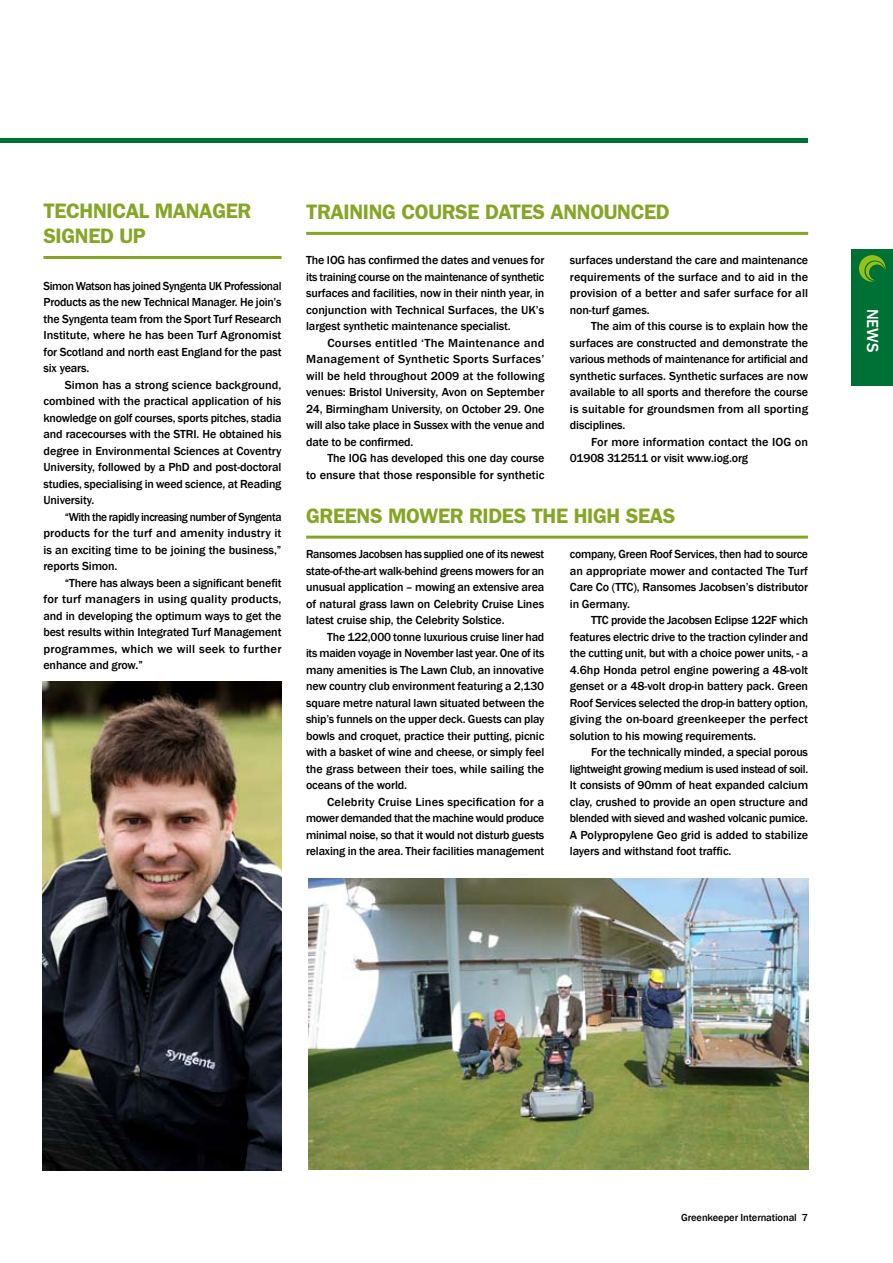
<style>
.page{position:relative;width:893px;height:1263px;background:#fff}
.page>*{position:absolute;margin:0;border:0;box-sizing:border-box;transform-origin:0 0}
.t1{font:600 21px/25.5px "Franklin Gothic";letter-spacing:-.02em;color:#85a625}
.t2{font:500 16.5px "Franklin Gothic";color:#fff}
.t3{font:500 12px/16.5px "Franklin Gothic";letter-spacing:-.01em;color:#000;text-align:justify}
.t4{font:500 12px/16.5px "Franklin Gothic";letter-spacing:-.01em;color:#000;text-align:justify;scale:1.05 1}
.t5{font:500 12px/16.5px "Franklin Gothic";letter-spacing:-.01em;color:#000;text-align:justify;scale:.96 1}
.t6{font:500 12px/16.5px "Franklin Gothic";letter-spacing:-.01em;color:#000;text-align:justify;scale:1.04 1}
.t7{font:500 12px/16.5px "Franklin Gothic";letter-spacing:-.01em;color:#000;text-align:justify;scale:.95 1}
.t8{font:500 10.5px "Franklin Gothic";letter-spacing:-.01em;color:#000}
</style>
<div class="page">
<div style="left:852px;top:249px;width:41px;height:137px;background:#007135"></div>
<hr style="left:0;top:139px;width:808px;height:4px;background:#007135">
<svg style="left:859px;top:255px;width:26px;height:27px"></svg>
<img style="left:309px;top:878px;width:499px;height:291px">
<hr style="left:306px;top:536px;width:502px;height:3px;background:#85a625">
<hr style="left:43px;top:256px;width:239px;height:3px;background:#85a625">
<img style="left:43px;top:682px;width:239px;height:489px">
<hr style="left:306px;top:232px;width:502px;height:3px;background:#85a625">
<h1 class="t1" style="left:43px;top:198px;width:209px">TECHNICAL MANAGER<br>SIGNED UP</h1>
<p class="t5" style="left:43px;top:277px;width:250px">Simon Watson has joined Syngenta UK Professional Products as the new Technical Manager. He join’s the Syngenta team from the Sport Turf Research Institute, where he has been Turf Agronomist for Scotland and north east England for the past six years.</p>
<p class="t3" style="left:43px;top:376px;width:240px;text-indent:21px">Simon has a strong science background, combined with the practical application of his knowledge on golf courses, sports pitches, stadia and racecourses with the STRI. He obtained his degree in Environmental Sciences at Coventry University, followed by a PhD and post-doctoral studies, specialising in weed science, at Reading University.</p>
<p class="t7" style="left:43px;top:508px;width:252px;text-indent:21px">“With the rapidly increasing number of Syngenta products for the turf and amenity industry it is an exciting time to be joining the business,” reports Simon.</p>
<p class="t3" style="left:43px;top:574px;width:240px;text-indent:21px">“There has always been a significant benefit for turf managers in using quality products, and in developing the optimum ways to get the best results within Integrated Turf Management programmes, which we will seek to further enhance and grow.”</p>
<h1 class="t1" style="left:306px;top:199px;width:365px">TRAINING COURSE DATES ANNOUNCED</h1>
<p class="t3" style="left:306px;top:252px;width:240px">The IOG has confirmed the dates and venues for its training course on the maintenance of synthetic surfaces and facilities, now in their ninth year, in conjunction with Technical Surfaces, the UK’s largest synthetic maintenance specialist.</p>
<p class="t4" style="left:306px;top:335px;width:228px;text-indent:21px">Courses entitled ‘The Maintenance and Management of Synthetic Sports Surfaces’ will be held throughout 2009 at the following venues: Bristol University, Avon on September 24, Birmingham University, on October 29. One will also take place in Sussex with the venue and date to be confirmed.</p>
<p class="t3" style="left:306px;top:450px;width:240px;text-align:right">The IOG has developed this one day course<br>to ensure that those responsible for synthetic</p>
<p class="t3" style="left:570px;top:252px;width:240px">surfaces understand the care and maintenance requirements of the surface and to aid in the provision of a better and safer surface for all non-turf games.</p>
<p class="t3" style="left:570px;top:318px;width:240px;text-indent:21px">The aim of this course is to explain how the surfaces are constructed and demonstrate the various methods of maintenance for artificial and synthetic surfaces. Synthetic surfaces are now available to all sports and therefore the course is suitable for groundsmen from all sporting disciplines.</p>
<p class="t3" style="left:570px;top:434px;width:240px;text-indent:21px">For more information contact the IOG on<br>01908 312511 or visit www.iog.org</p>
<h1 class="t1" style="left:306px;top:503px;width:371px">GREENS MOWER RIDES THE HIGH SEAS</h1>
<p class="t3" style="left:306px;top:546px;width:240px">Ransomes Jacobsen has supplied one of its newest state-of-the-art walk-behind greens mowers for an unusual application – mowing an extensive area of natural grass lawn on Celebrity Cruise Lines latest cruise ship, the Celebrity Solstice.</p>
<p class="t3" style="left:306px;top:628px;width:240px;text-indent:21px">The 122,000 tonne luxurious cruise liner had its maiden voyage in November last year. One of its many amenities is The Lawn Club, an innovative new country club environment featuring a 2,130 square metre natural lawn situated between the ship’s funnels on the upper deck. Guests can play bowls and croquet, practice their putting, picnic with a basket of wine and cheese, or simply feel the grass between their toes, while sailing the oceans of the world.</p>
<p class="t6" style="left:306px;top:793px;width:231px;text-indent:21px">Celebrity Cruise Lines specification for a mower demanded that the machine would produce minimal noise, so that it would not disturb guests relaxing in the area. Their facilities management</p>
<p class="t3" style="left:570px;top:546px;width:240px">company, Green Roof Services, then had to source an appropriate mower and contacted The Turf Care Co (TTC), Ransomes Jacobsen’s distributor in Germany.</p>
<p class="t3" style="left:570px;top:612px;width:240px;text-indent:21px">TTC provide the Jacobsen Eclipse 122F which features electric drive to the traction cylinder and the cutting unit, but with a choice power units, - a 4.6hp Honda petrol engine powering a 48-volt genset or a 48-volt drop-in battery pack. Green Roof Services selected the drop-in battery option, giving the on-board greenkeeper the perfect solution to his mowing requirements.</p>
<p class="t3" style="left:570px;top:744px;width:240px;text-indent:21px">For the technically minded, a special porous lightweight growing medium is used instead of soil.<br>It consists of 90mm of heat expanded calcium clay, crushed to provide an open structure and blended with sieved and washed volcanic pumice.<br>A Polypropylene Geo grid is added to stabilize layers and withstand foot traffic.</p>
<h2 class="t2" style="left:883px;top:309px;width:45px;rotate:90deg">NEWS</h2>
<p class="t8" style="left:681px;top:1211px;width:128px">Greenkeeper International 7</p>
</div>
